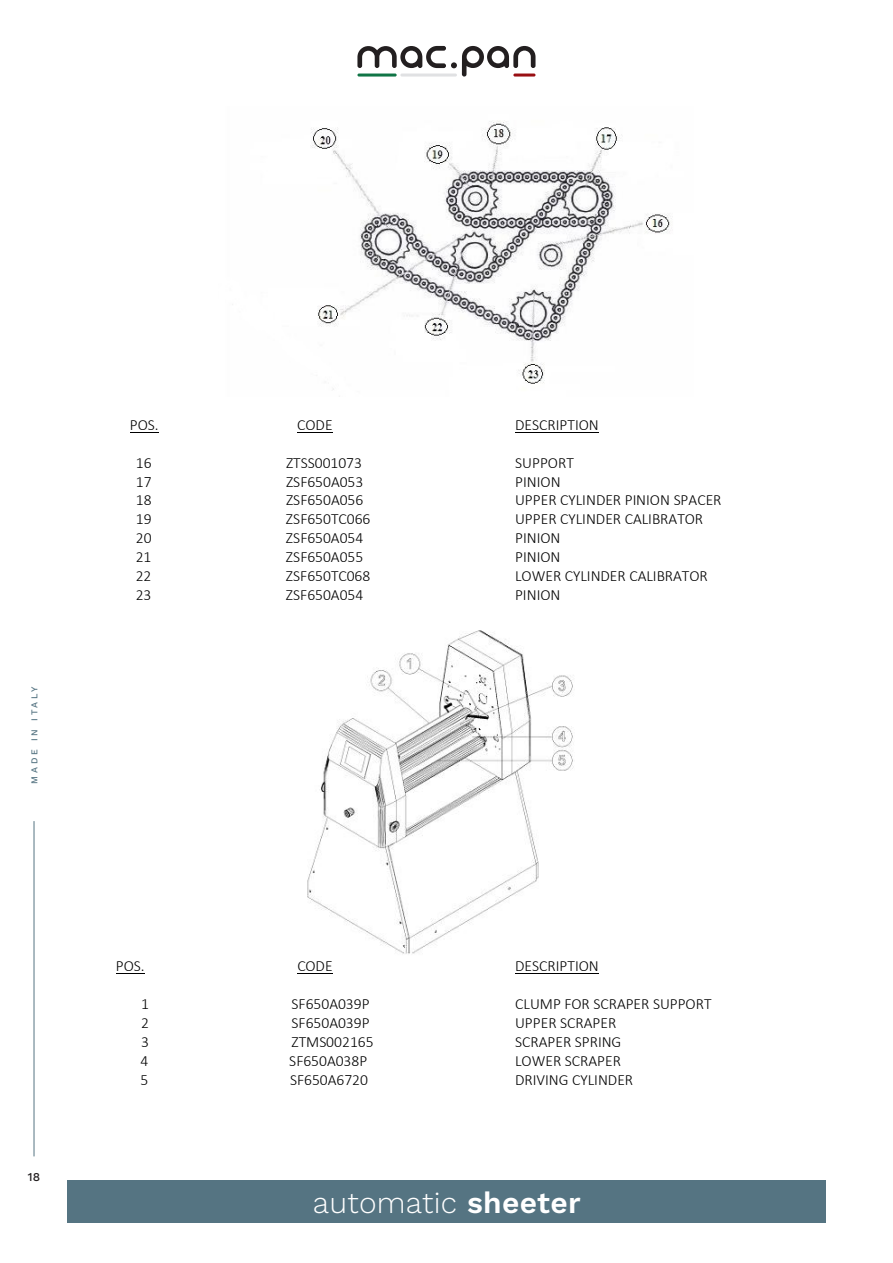
<style>
.page{position:relative;width:893px;height:1263px;background:#fff}
.page>*{position:absolute;margin:0;border:0;box-sizing:border-box;transform-origin:0 0}
.t1{font:30px "Work Sans";letter-spacing:.01em;color:#fff}
.t2{font:300 15.6px "Calibri";color:#000}
.t3{font:500 12px "Work Sans";color:#231f20}
.t4{font:500 9px "Work Sans";letter-spacing:.3em;color:#557482}
.s1{font-weight:600}
</style>
<div class="page">
<div style="left:67px;top:1180px;width:759px;height:42px;background:#557482"></div>
<hr style="left:34px;top:821px;width:1px;height:335px;background:#557482">
<img style="left:311px;top:120px;width:361px;height:270px">
<svg style="left:130px;top:432px;width:29px;height:1px"></svg>
<hr style="left:297px;top:432px;width:36px;height:1px;background:#000">
<hr style="left:515px;top:432px;width:84px;height:1px;background:#000">
<img style="left:307px;top:630px;width:267px;height:324px">
<svg style="left:116px;top:973px;width:29px;height:1px"></svg>
<hr style="left:297px;top:973px;width:36px;height:1px;background:#000">
<hr style="left:515px;top:973px;width:84px;height:1px;background:#000">
<svg style="left:357px;top:46px;width:178px;height:31px"></svg>
<hr style="left:513px;top:74px;width:22px;height:3px;background:#990f13;border-radius:2px">
<hr style="left:400px;top:74px;width:57px;height:3px;background:#e0e1e3;border-radius:2px">
<hr style="left:357px;top:74px;width:40px;height:3px;background:#107546;border-radius:2px">
<p class="t4" style="left:28px;top:784px;width:98px;rotate:-90deg">MADE IN ITALY</p>
<p class="t3" style="left:28px;top:1168px;width:14px">18</p>
<p class="t2" style="left:130px;top:415px;width:30px">POS.</p>
<p class="t2" style="left:297px;top:415px;width:37px">CODE</p>
<p class="t2" style="left:515px;top:415px;width:85px">DESCRIPTION</p>
<p class="t2" style="left:136px;top:453px;width:17px">16</p>
<p class="t2" style="left:286px;top:453px;width:78px">ZTSS001073</p>
<p class="t2" style="left:515px;top:453px;width:60px">SUPPORT</p>
<p class="t2" style="left:136px;top:472px;width:17px">17</p>
<p class="t2" style="left:286px;top:472px;width:79px">ZSF650A053</p>
<p class="t2" style="left:515px;top:472px;width:47px">PINION</p>
<p class="t2" style="left:136px;top:491px;width:17px">18</p>
<p class="t2" style="left:286px;top:491px;width:79px">ZSF650A056</p>
<p class="t2" style="left:515px;top:491px;width:208px">UPPER CYLINDER PINION SPACER</p>
<p class="t2" style="left:136px;top:509px;width:17px">19</p>
<p class="t2" style="left:286px;top:509px;width:86px">ZSF650TC066</p>
<p class="t2" style="left:515px;top:509px;width:189px">UPPER CYLINDER CALIBRATOR</p>
<p class="t2" style="left:136px;top:528px;width:17px">20</p>
<p class="t2" style="left:286px;top:528px;width:79px">ZSF650A054</p>
<p class="t2" style="left:515px;top:528px;width:47px">PINION</p>
<p class="t2" style="left:136px;top:547px;width:17px">21</p>
<p class="t2" style="left:286px;top:547px;width:79px">ZSF650A055</p>
<p class="t2" style="left:515px;top:547px;width:47px">PINION</p>
<p class="t2" style="left:136px;top:566px;width:17px">22</p>
<p class="t2" style="left:286px;top:566px;width:86px">ZSF650TC068</p>
<p class="t2" style="left:515px;top:566px;width:194px">LOWER CYLINDER CALIBRATOR</p>
<p class="t2" style="left:136px;top:585px;width:17px">23</p>
<p class="t2" style="left:286px;top:585px;width:79px">ZSF650A054</p>
<p class="t2" style="left:515px;top:585px;width:47px">PINION</p>
<p class="t2" style="left:116px;top:956px;width:30px">POS.</p>
<p class="t2" style="left:297px;top:956px;width:37px">CODE</p>
<p class="t2" style="left:515px;top:956px;width:85px">DESCRIPTION</p>
<p class="t2" style="left:141px;top:994px;width:9px">1</p>
<p class="t2" style="left:291px;top:994px;width:80px">SF650A039P</p>
<p class="t2" style="left:515px;top:994px;width:198px">CLUMP FOR SCRAPER SUPPORT</p>
<p class="t2" style="left:141px;top:1013px;width:9px">2</p>
<p class="t2" style="left:291px;top:1013px;width:80px">SF650A039P</p>
<p class="t2" style="left:515px;top:1013px;width:103px">UPPER SCRAPER</p>
<p class="t2" style="left:141px;top:1032px;width:9px">3</p>
<p class="t2" style="left:291px;top:1032px;width:84px">ZTMS002165</p>
<p class="t2" style="left:515px;top:1032px;width:108px">SCRAPER SPRING</p>
<p class="t2" style="left:140px;top:1051px;width:9px">4</p>
<p class="t2" style="left:289px;top:1051px;width:79px">SF650A038P</p>
<p class="t2" style="left:515px;top:1051px;width:108px">LOWER SCRAPER</p>
<p class="t2" style="left:140px;top:1070px;width:9px">5</p>
<p class="t2" style="left:290px;top:1070px;width:79px">SF650A6720</p>
<p class="t2" style="left:515px;top:1070px;width:120px">DRIVING CYLINDER</p>
<h1 class="t1" style="left:313px;top:1180px;width:270px">automatic <span class="s1">sheeter</span></h1>
</div>
